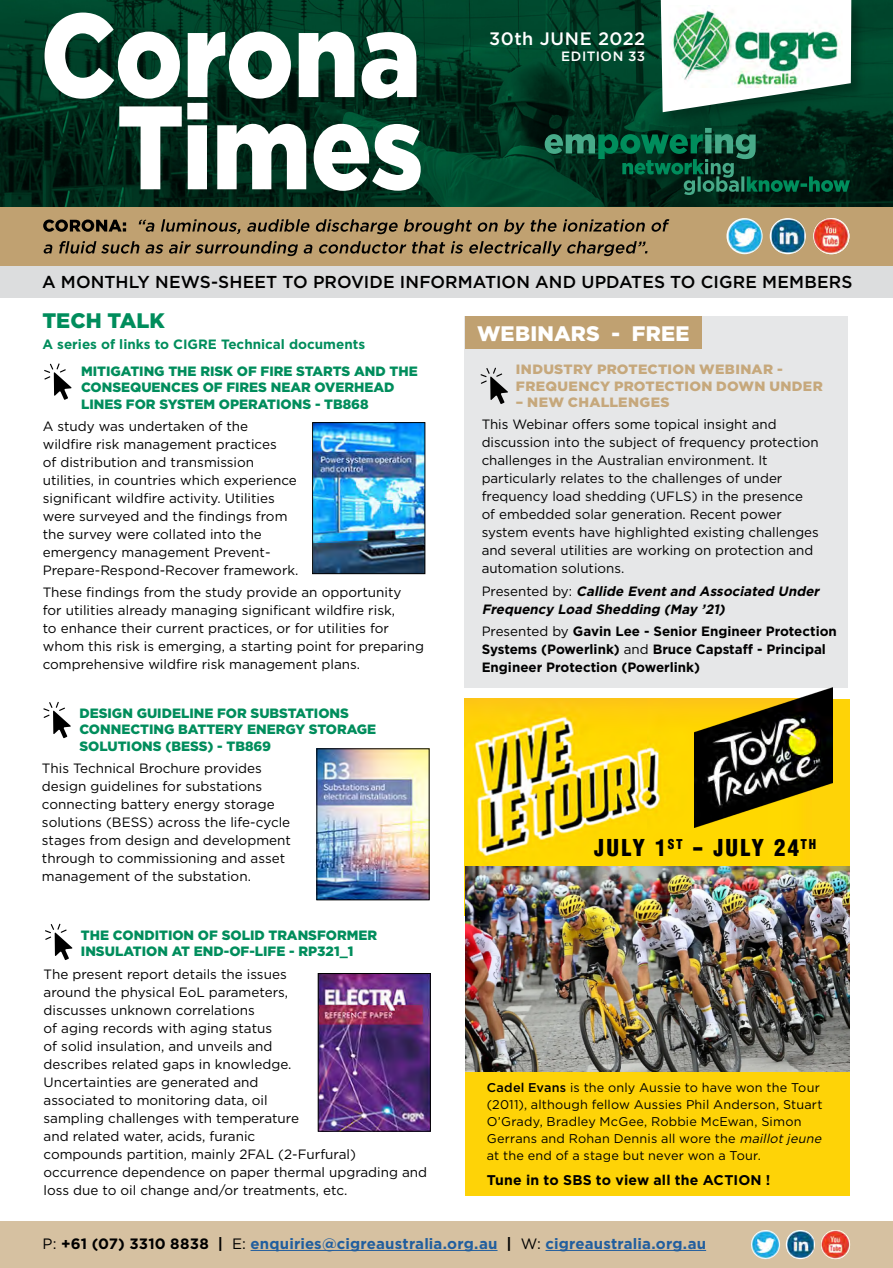
<style>
.page{position:relative;width:893px;height:1268px;background:#fff}
.page>*{position:absolute;margin:0;border:0;box-sizing:border-box;transform-origin:0 0}
.t1{font:900 condensed 22.65px "Helvetica";letter-spacing:.095em;color:#000}
.t2{font:900 21px "Gotham";letter-spacing:.015em;color:#fff}
.t3{font:900 21px "Gotham";color:#008d5c}
.t4{font:500 18px "Gotham";letter-spacing:.03em;color:#fff}
.t5{font:500 17.25px "Gotham";letter-spacing:.005em;color:#000}
.t6{font:700 15px "Gotham";letter-spacing:.01em;color:#215e9e}
.t7{font:700 14.1px "Gotham";letter-spacing:.015em;color:#000}
.t8{font:13.5px/18px "Gotham";color:#000}
.t9{font:900 13.5px/16.5px "Gotham";color:#008d5c}
.t10{font:700 13.5px/18px "Gotham";color:#000}
.t11{font:italic 700 13.5px/18px "Gotham";color:#000}
.t12{font:900 13.5px/16.5px "Gotham";letter-spacing:.015em;color:#c6a87c;scale:1.04 1}
.t13{font:700 13.5px "Gotham";color:#008d5c}
.t14{font:500 13.5px "Gotham";letter-spacing:.04em;color:#fff}
.t15{font:12.75px/17px "Gotham";letter-spacing:.015em;color:#000}
.s1{font-weight:400;font-style:normal}
.s2{font-weight:400}
.s3{font-weight:500}
.s4{font-style:italic}
.s5{font-weight:400;color:#000}
.s6{color:#000}
</style>
<div class="page">
<svg style="left:44px;top:363px;width:28px;height:37px"></svg>
<div style="left:0;top:265px;width:893px;height:33px;background:#dcddde"></div>
<div style="left:0;top:1220px;width:893px;height:47px;background:#d6c1a1"></div>
<div style="left:0;top:206px;width:893px;height:60px;background:#c0a171"></div>
<hr style="left:251px;top:1249px;width:247px;height:1px;background:#215e9e">
<hr style="left:545px;top:1249px;width:161px;height:1px;background:#215e9e">
<img style="left:0;top:0;width:893px;height:206px">
<svg style="left:545px;top:128px;width:305px;height:67px"></svg>
<div style="left:660px;top:0;width:206px;height:126px;background:#000;opacity:.25"></div>
<svg style="left:661px;top:0;width:190px;height:112px"></svg>
<img style="left:726px;top:218px;width:37px;height:36px;border-radius:18px">
<svg style="left:770px;top:218px;width:36px;height:36px"></svg>
<img style="left:771px;top:219px;width:33px;height:33px">
<img style="left:813px;top:218px;width:36px;height:36px;border-radius:18px">
<svg style="left:45px;top:13px;width:376px;height:178px"></svg>
<svg style="left:43px;top:241px;width:604px;height:15px"></svg>
<svg style="left:43px;top:219px;width:626px;height:15px"></svg>
<img style="left:751px;top:1229px;width:29px;height:29px;border-radius:15px">
<svg style="left:786px;top:1229px;width:29px;height:29px"></svg>
<img style="left:787px;top:1230px;width:27px;height:27px">
<img style="left:821px;top:1229px;width:29px;height:29px;border-radius:15px">
<img style="left:669px;top:5px;width:173px;height:83px">
<div style="left:464px;top:316px;width:383px;height:371px;background:#e6e7e8"></div>
<div style="left:465px;top:316px;width:236px;height:32px;background:#c0a171"></div>
<svg style="left:480px;top:367px;width:28px;height:37px"></svg>
<svg style="left:45px;top:923px;width:28px;height:36px"></svg>
<svg style="left:43px;top:701px;width:28px;height:37px"></svg>
<img style="left:314px;top:424px;width:109px;height:148px">
<div style="left:312px;top:422px;width:113px;height:152px;border:1px solid #000"></div>
<img style="left:318px;top:750px;width:109px;height:148px">
<div style="left:316px;top:748px;width:113px;height:152px;border:1px solid #000"></div>
<img style="left:320px;top:974px;width:109px;height:155px">
<div style="left:318px;top:972px;width:113px;height:159px;border:1px solid #000"></div>
<div style="left:465px;top:698px;width:384px;height:497px;background:#fed307"></div>
<img style="left:465px;top:698px;width:232px;height:161px">
<img style="left:465px;top:866px;width:384px;height:205px">
<img style="left:694px;top:687px;width:138px;height:140px">
<h3 class="t4" style="left:489px;top:27px;width:158px">30th JUNE 2022</h3>
<p class="t14" style="left:561px;top:48px;width:86px">EDITION 33</p>
<p class="t5" style="left:42px;top:271px;width:812px">A MONTHLY NEWS-SHEET TO PROVIDE INFORMATION AND UPDATES TO CIGRE MEMBERS</p>
<h2 class="t3" style="left:43px;top:306px;width:124px">TECH TALK</h2>
<p class="t13" style="left:43px;top:335px;width:324px">A series of links to CIGRE Technical documents</p>
<p class="t9" style="left:81px;top:362px;width:338px">MITIGATING THE RISK OF FIRE STARTS AND THE<br>CONSEQUENCES OF FIRES NEAR OVERHEAD<br>LINES FOR SYSTEM OPERATIONS - TB868</p>
<p class="t8" style="left:43px;top:417px;width:257px">A study was undertaken of the wildfire risk management practices<br>of distribution and transmission utilities, in countries which experience significant wildfire activity. Utilities were surveyed and the findings from the survey were collated into the emergency management Prevent-Prepare-Respond-Recover framework.</p>
<p class="t8" style="left:43px;top:583px;width:383px">These findings from the study provide an opportunity<br>for utilities already managing significant wildfire risk,<br>to enhance their current practices, or for utilities for whom this risk is emerging, a starting point for preparing comprehensive wildfire risk management plans.</p>
<p class="t9" style="left:79px;top:704px;width:298px">DESIGN GUIDELINE FOR SUBSTATIONS<br>CONNECTING BATTERY ENERGY STORAGE<br>SOLUTIONS (BESS) - TB869</p>
<p class="t8" style="left:42px;top:759px;width:250px">This Technical Brochure provides design guidelines for substations connecting battery energy storage solutions (BESS) across the life-cycle stages from design and development through to commissioning and asset management of the substation.</p>
<p class="t9" style="left:81px;top:926px;width:298px">THE CONDITION OF SOLID TRANSFORMER<br>INSULATION AT END-OF-LIFE - RP321_1</p>
<p class="t8" style="left:44px;top:964px;width:385px">The present report details the issues<br>around the physical EoL parameters,<br>discusses unknown correlations<br>of aging records with aging status<br>of solid insulation, and unveils and<br>describes related gaps in knowledge.<br>Uncertainties are generated and<br>associated to monitoring data, oil<br>sampling challenges with temperature<br>and related water, acids, furanic<br>compounds partition, mainly 2FAL (2-Furfural) occurrence dependence on paper thermal upgrading and loss due to oil change and/or treatments, etc.</p>
<h2 class="t2" style="left:477px;top:319px;width:214px">WEBINARS - FREE</h2>
<p class="t12" style="left:516px;top:361px;width:297px">INDUSTRY PROTECTION WEBINAR -<br>FREQUENCY PROTECTION DOWN UNDER</p>
<p class="t12" style="left:516px;top:394px;width:149px">– NEW CHALLENGES</p>
<p class="t8" style="left:482px;top:415px;width:339px">This Webinar offers some topical insight and discussion into the subject of frequency protection challenges in the Australian environment. It particularly relates to the challenges of under frequency load shedding (UFLS) in the presence of embedded solar generation. Recent power system events have highlighted existing challenges and several utilities are working on protection and automation solutions.</p>
<p class="t11" style="left:482px;top:581px;width:342px"><span class="s1">P r e s e n t e d b y :</span> Callide Eventand Associated Under<br>Frequency Load Shedding (May ’21)</p>
<p class="t10" style="left:482px;top:622px;width:357px"><span class="s2">Presented by</span> Gavin Lee - Senior Engineer Protection<br>Systems (Powerlink) <span class="s2">and</span> Bruce Capstaff - Principal<br>Engineer Protection (Powerlink)</p>
<h1 class="t1" style="left:594px;top:833px;width:223px">JULY 1<sup>ST</sup> - JULY 24<sup>TH</sup></h1>
<p class="t15" style="left:487px;top:1078px;width:339px"><span class="s3">Cadel Evans</span> is the only Aussie to have won the Tour (2011), although fellow Aussies Phil Anderson, Stuart O’Grady, Bradley McGee, Robbie McEwan, Simon Gerrans and Rohan Dennis all wore the <span class="s4">maillotjeune </span>at the end of a stage but never won a Tour.</p>
<p class="t7" style="left:487px;top:1169px;width:285px">Tune in to SBS to view all the ACTION !</p>
<p class="t6" style="left:43px;top:1233px;width:665px"><span class="s5">P:</span> <span class="s6">+61 (07) 3310 8838 |</span> <span class="s5">E:</span> enquiries@cigreaustralia.org.au <span class="s6">|</span> <span class="s5">W:</span> cigreaustralia.org.au</p>
</div>
